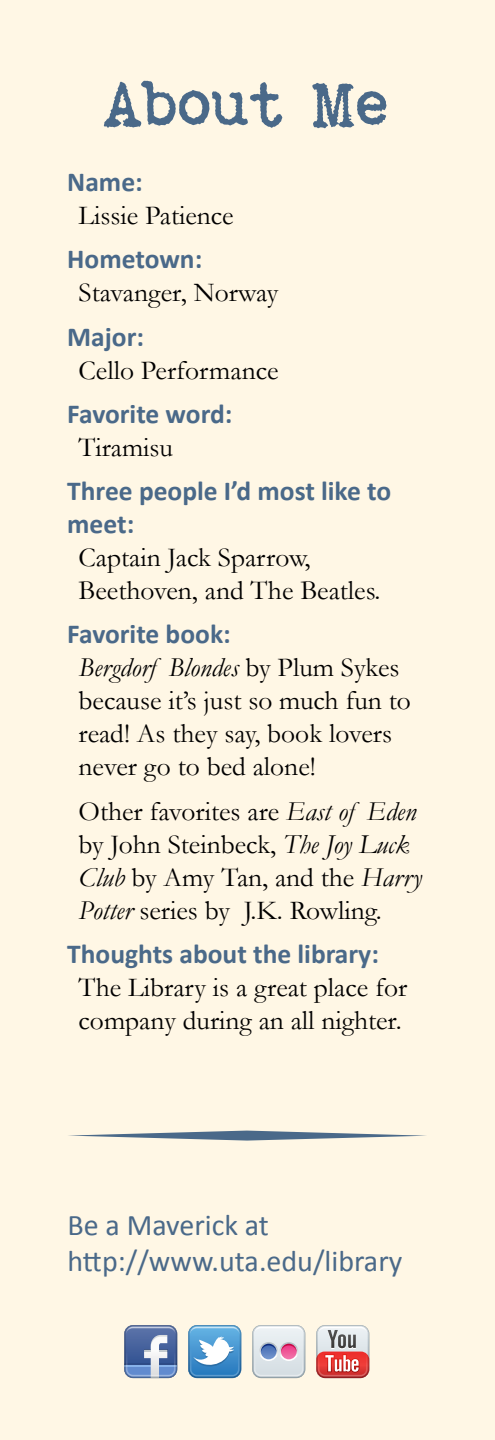
<style>
.page{position:relative;width:495px;height:1440px;background:#fff7e5}
.page>*{position:absolute;margin:0;border:0;box-sizing:border-box;transform-origin:0 0}
.t1{font:65px "Bohemiantypewriter";letter-spacing:-.025em;color:#4a6989}
.t2{font:30px/36px "Calibri";color:#4a6989}
.t3{font:27.5px/33px "Garamond";color:#000}
.t4{font:700 27.5px/33px "Calibri";color:#4a6989}
.s1{font-family:"Calibri";font-weight:700;color:#4a6989}
.s2{font-family:"Garamond";font-weight:400;color:#000}
.s3{font-style:italic}
</style>
<div class="page">
<svg style="left:68px;top:1131px;width:358px;height:10px"></svg>
<svg style="left:124px;top:1325px;width:53px;height:53px;background:#748bb7"></svg>
<svg style="left:252px;top:1325px;width:53px;height:53px;background:#d3d0dc"></svg>
<svg style="left:188px;top:1325px;width:53px;height:53px;background:#72abd6"></svg>
<svg style="left:316px;top:1325px;width:53px;height:53px;background:#d29595"></svg>
<p class="t1" style="left:104px;top:66px;width:288px">About Me</p>
<p class="t3" style="left:79px;top:165px;width:157px;text-indent:-11px"><span class="s1">Name:<br></span>Lissie Patience</p>
<p class="t3" style="left:79px;top:243px;width:201px;text-indent:-11px"><span class="s1">Hometown:<br></span>Stavanger, Norway</p>
<p class="t3" style="left:79px;top:320px;width:202px;text-indent:-11px"><span class="s1">Major:<br></span>Cello Performance</p>
<p class="t4" style="left:79px;top:397px;width:155px;text-indent:-11px">Favorite word:<br><span class="s2">Tiramisu</span></p>
<p class="t4" style="left:67px;top:475px;width:325px">Three people I’d most like to</p>
<p class="t4" style="left:67px;top:508px;width:68px">meet:</p>
<p class="t3" style="left:79px;top:540px;width:233px">Captain Jack Sparrow,</p>
<p class="t3" style="left:79px;top:573px;width:304px">Beethoven, and The Beatles.</p>
<p class="t3" style="left:79px;top:618px;width:334px;text-indent:-11px"><span class="s1">Favorite book:<br></span><span class="s3">Bergdorf Blondes</span> by Plum Sykes because it’s just so much fun to read! As they say, book lovers never go to bed alone!</p>
<p class="t3" style="left:79px;top:794px;width:345px">Other favorites are <span class="s3">East of Eden </span>by John Steinbeck, <span class="s3">The Joy Luck<br>Club</span> by Amy Tan, and the <span class="s3">Harry<br>Potter</span> series by J.K. Rowling.</p>
<p class="t3" style="left:79px;top:937px;width:330px;text-indent:-11px"><span class="s1">Thoughts about the library:<br></span>The Library is a great place for company during an all nighter.</p>
<p class="t2" style="left:68px;top:1207px;width:337px">Be a Maverick at http://www.uta.edu/library</p>
</div>
